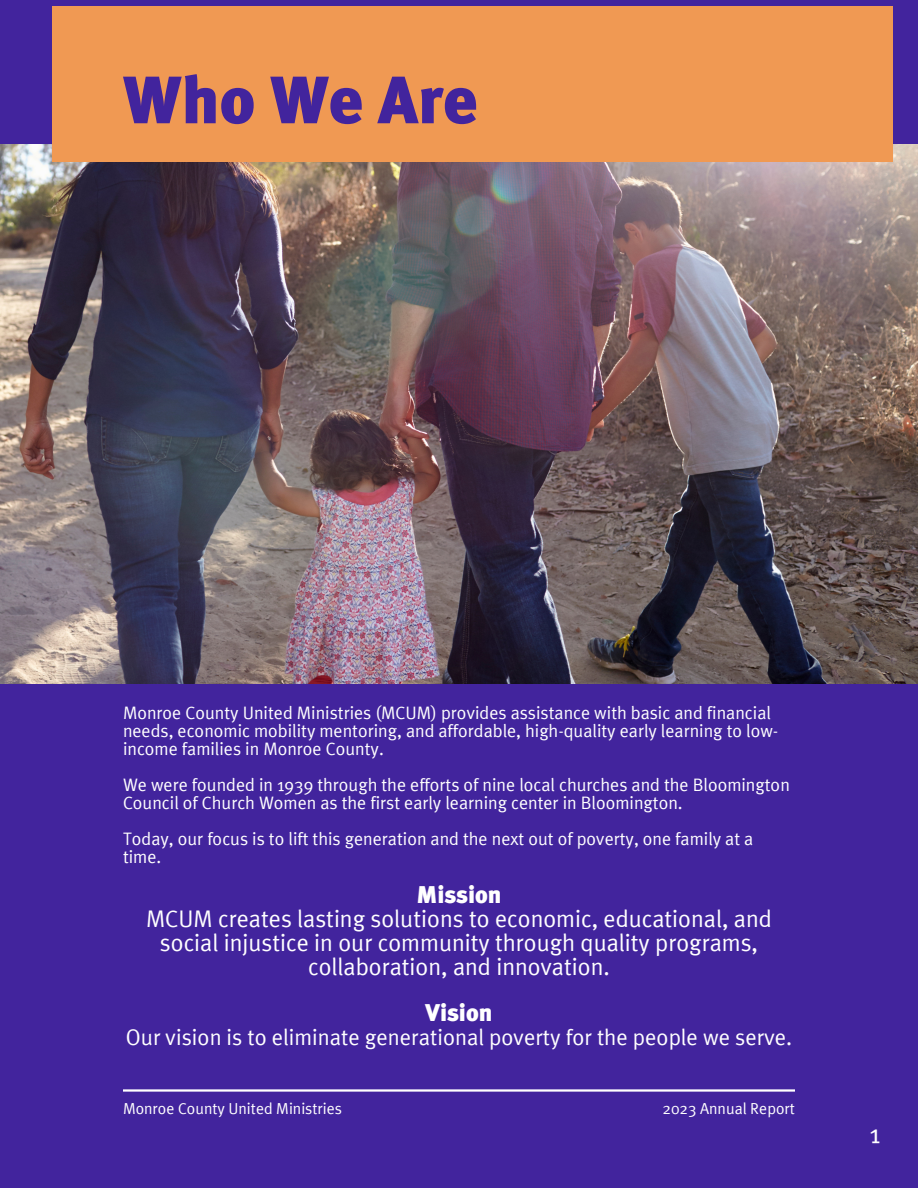
<style>
.page{position:relative;width:918px;height:1188px;background:#42249d}
.page>*{position:absolute;margin:0;border:0;box-sizing:border-box;transform-origin:0 0}
.t1{font:900 66.9px "Meta Plus";color:#42249d}
.t2{font:27px "Meta Plus";color:#fff}
.t3{font:24px/24px "Meta Plus";color:#fff;text-align:center}
.t4{font:900 24px "Meta Plus";color:#fff}
.t5{font:22.5px "Meta Plus";color:#fff}
.t6{font:18px/18px "Meta Plus";color:#fff}
.t7{font:15.9px "Meta Plus";color:#fff}
.s1{font-weight:900}
</style>
<div class="page">
<img style="left:0;top:145px;width:918px;height:539px">
<div style="left:52px;top:7px;width:841px;height:155px;background:#f09953"></div>
<hr style="left:123px;top:1089px;width:672px;height:3px;background:#fff">
<h2 class="t1" style="left:123px;top:73px;width:356px">Who We Are</h2>
<p class="t6" style="left:123px;top:704px;width:657px">Monroe County United Ministries (MCUM) provides assistance with basic and financial needs, economic mobility mentoring, and affordable, high-quality early learning to low&shy;income families in Monroe County.</p>
<h3 class="t6" style="left:123px;top:776px;width:668px">We were founded in 1939 through the efforts of nine local churches and the Bloomington<br>Council of Church Women as the first early learning center in Bloomington.</h3>
<h3 class="t6" style="left:123px;top:830px;width:632px">Today, our focus is to lift this generation and the next out of poverty, one family at a time.</h3>
<h3 class="t3" style="left:146px;top:882px;width:627px"><span class="s1">Mission<br></span>MCUM creates lasting solutions to economic, educational, and social injustice in our community through quality programs, collaboration, and innovation.</h3>
<h2 class="t4" style="left:426px;top:1003px;width:68px">Vision</h2>
<h2 class="t5" style="left:126px;top:1025px;width:668px">Our vision is to eliminate generational poverty for the people we serve.</h2>
<p class="t7" style="left:123px;top:1099px;width:221px">Monroe County United Ministries</p>
<p class="t7" style="left:663px;top:1099px;width:134px">2023 Annual Report</p>
<p class="t2" style="left:870px;top:1118px;width:13px">1</p>
</div>
